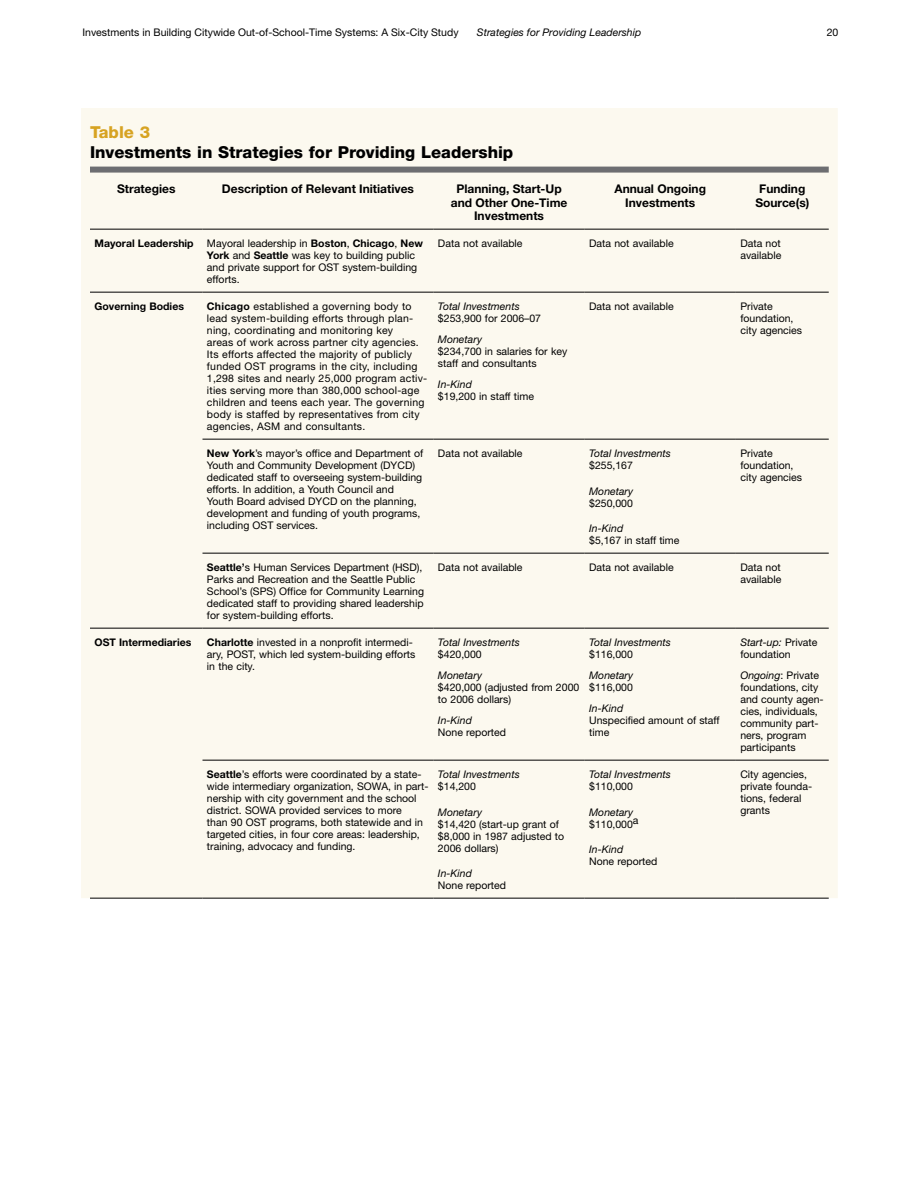
<style>
.page{position:relative;width:918px;height:1188px;background:#fff}
.page>*{position:absolute;margin:0;border:0;box-sizing:border-box;transform-origin:0 0}
.t1{font:800 16.5px "Helvetica Neue LT Std";color:#000}
.t2{font:800 16.5px "Helvetica Neue LT Std";color:#d7a322}
.t3{font:700 12px/13.5px "Helvetica Neue LT Std";color:#000;text-align:center}
.t4{font:10.5px/12px "Helvetica Neue LT Std";color:#000}
.t5{font:10.5px/12px "Helvetica Neue LT Std";letter-spacing:.02em;color:#000}
.t6{font:italic 10.5px "Helvetica Neue LT Std";color:#000}
.t7{font:700 10.5px "Helvetica Neue LT Std";color:#000}
.s1{font-weight:700}
.s2{font-style:italic}
</style>
<div class="page">
<div style="left:81px;top:108px;width:757px;height:790px;background:#fcf9ef"></div>
<hr style="left:202px;top:439px;width:232px;height:1px;background:#000">
<hr style="left:434px;top:439px;width:151px;height:1px;background:#000">
<hr style="left:585px;top:439px;width:151px;height:1px;background:#000">
<hr style="left:736px;top:439px;width:93px;height:1px;background:#000">
<hr style="left:202px;top:898px;width:232px;height:1px;background:#000">
<hr style="left:434px;top:898px;width:151px;height:1px;background:#000">
<hr style="left:585px;top:898px;width:151px;height:1px;background:#000">
<hr style="left:736px;top:898px;width:93px;height:1px;background:#000">
<hr style="left:90px;top:229px;width:112px;height:1px;background:#000">
<hr style="left:202px;top:229px;width:232px;height:1px;background:#000">
<hr style="left:434px;top:229px;width:151px;height:1px;background:#000">
<hr style="left:585px;top:229px;width:151px;height:1px;background:#000">
<hr style="left:736px;top:229px;width:93px;height:1px;background:#000">
<hr style="left:90px;top:292px;width:112px;height:1px;background:#000">
<hr style="left:202px;top:292px;width:232px;height:1px;background:#000">
<hr style="left:434px;top:292px;width:151px;height:1px;background:#000">
<hr style="left:585px;top:292px;width:151px;height:1px;background:#000">
<hr style="left:736px;top:292px;width:93px;height:1px;background:#000">
<hr style="left:202px;top:553px;width:232px;height:1px;background:#000">
<hr style="left:434px;top:553px;width:151px;height:1px;background:#000">
<hr style="left:585px;top:553px;width:151px;height:1px;background:#000">
<hr style="left:736px;top:553px;width:93px;height:1px;background:#000">
<hr style="left:90px;top:628px;width:112px;height:1px;background:#000">
<hr style="left:202px;top:628px;width:232px;height:1px;background:#000">
<hr style="left:434px;top:628px;width:151px;height:1px;background:#000">
<hr style="left:585px;top:628px;width:151px;height:1px;background:#000">
<hr style="left:736px;top:628px;width:93px;height:1px;background:#000">
<hr style="left:202px;top:760px;width:232px;height:1px;background:#000">
<hr style="left:434px;top:760px;width:151px;height:1px;background:#000">
<hr style="left:585px;top:760px;width:151px;height:1px;background:#000">
<hr style="left:736px;top:760px;width:93px;height:1px;background:#000">
<hr style="left:90px;top:898px;width:112px;height:1px;background:#000">
<div style="left:90px;top:167px;width:739px;height:6px;background:#6d6e71"></div>
<p class="t4" style="left:82px;top:26px;width:378px">Investments in Building Citywide Out-of-School-Time Systems: A Six-City Study</p>
<p class="t6" style="left:477px;top:26px;width:166px">Strategies for Providing Leadership</p>
<p class="t4" style="left:827px;top:26px;width:13px">20</p>
<h1 class="t2" style="left:90px;top:122px;width:62px">Table 3</h1>
<h1 class="t1" style="left:90px;top:142px;width:425px">Investments in Strategies for Providing Leadership</h1>
<p class="t3" style="left:117px;top:182px;width:60px">Strategies</p>
<p class="t3" style="left:222px;top:182px;width:194px">Description of Relevant Initiatives</p>
<p class="t3" style="left:451px;top:182px;width:118px">Planning, Start-Up and Other One-Time<br>Investments</p>
<p class="t3" style="left:615px;top:182px;width:93px">Annual Ongoing<br>Investments</p>
<p class="t3" style="left:755px;top:182px;width:56px">Funding<br>Source(s)</p>
<p class="t7" style="left:94px;top:237px;width:101px">Mayoral Leadership</p>
<p class="t4" style="left:207px;top:237px;width:217px">Mayoral leadership in <span class="s1">Boston</span>, <span class="s1">Chicago</span>, <span class="s1">New York</span> and <span class="s1">Seattle</span> was key to building public and private support for OST system-building efforts.</p>
<p class="t4" style="left:438px;top:237px;width:86px">Data not available</p>
<p class="t4" style="left:589px;top:237px;width:86px">Data not available</p>
<p class="t4" style="left:740px;top:237px;width:43px">Data not available</p>
<p class="t7" style="left:94px;top:300px;width:91px">Governing Bodies</p>
<p class="t5" style="left:207px;top:300px;width:222px"><span class="s1">Chicago</span> established a governing body to lead system-building efforts through plan&shy;ning, coordinating and monitoring key<br>areas of work across partner city agencies.<br>Its efforts affected the majority of publicly funded OST programs in the city, including 1,298 sites and nearly 25,000 program activ&shy;ities serving more than 380,000 school-age children and teens each year. The governing body is staffed by representatives from city agencies, ASM and consultants.</p>
<p class="t6" style="left:438px;top:300px;width:83px">Total Investments</p>
<p class="t4" style="left:589px;top:300px;width:86px">Data not available</p>
<p class="t4" style="left:740px;top:300px;width:63px">Private foundation, city agencies</p>
<p class="t4" style="left:438px;top:312px;width:105px">$253,900 for 2006–07</p>
<p class="t6" style="left:438px;top:333px;width:46px">Monetary</p>
<p class="t4" style="left:438px;top:345px;width:131px">$234,700 in salaries for key staff and consultants</p>
<p class="t6" style="left:438px;top:378px;width:36px">In-Kind</p>
<p class="t4" style="left:438px;top:390px;width:98px">$19,200 in staff time</p>
<p class="t4" style="left:207px;top:447px;width:218px"><span class="s1">New York</span>’s mayor’s office and Department of Youth and Community Development (DYCD) dedicated staff to overseeing system-building efforts. In addition, a Youth Council and<br>Youth Board advised DYCD on the planning, development and funding of youth programs, including OST services.</p>
<p class="t4" style="left:438px;top:447px;width:86px">Data not available</p>
<p class="t6" style="left:589px;top:447px;width:83px">Total Investments</p>
<p class="t4" style="left:589px;top:459px;width:45px">$255,167</p>
<p class="t6" style="left:589px;top:485px;width:46px">Monetary</p>
<p class="t4" style="left:589px;top:497px;width:45px">$250,000</p>
<p class="t6" style="left:589px;top:522px;width:36px">In-Kind</p>
<p class="t4" style="left:589px;top:534px;width:92px">$5,167 in staff time</p>
<p class="t4" style="left:740px;top:447px;width:63px">Private foundation, city agencies</p>
<p class="t4" style="left:207px;top:561px;width:219px"><span class="s1">Seattle’</span>s Human Services Department (HSD), Parks and Recreation and the Seattle Public School’s (SPS) Office for Community Learning dedicated staff to providing shared leadership for system-building efforts.</p>
<p class="t4" style="left:438px;top:561px;width:86px">Data not available</p>
<p class="t4" style="left:589px;top:561px;width:86px">Data not available</p>
<p class="t4" style="left:740px;top:561px;width:43px">Data not available</p>
<p class="t7" style="left:95px;top:636px;width:98px">OST Intermediaries</p>
<p class="t4" style="left:207px;top:636px;width:210px"><span class="s1">Charlotte</span> invested in a nonprofit intermedi&shy;ary, POST, which led system-building efforts in the city.</p>
<p class="t6" style="left:438px;top:636px;width:83px">Total Investments</p>
<p class="t4" style="left:438px;top:648px;width:45px">$420,000</p>
<p class="t6" style="left:438px;top:669px;width:46px">Monetary</p>
<p class="t4" style="left:438px;top:681px;width:143px">$420,000 (adjusted from 2000 to 2006 dollars)</p>
<p class="t6" style="left:438px;top:714px;width:36px">In-Kind</p>
<p class="t4" style="left:438px;top:726px;width:70px">None reported</p>
<p class="t6" style="left:589px;top:636px;width:83px">Total Investments</p>
<p class="t4" style="left:589px;top:648px;width:45px">$116,000</p>
<p class="t6" style="left:589px;top:669px;width:46px">Monetary</p>
<p class="t4" style="left:589px;top:681px;width:45px">$116,000</p>
<p class="t6" style="left:589px;top:702px;width:36px">In-Kind</p>
<p class="t4" style="left:589px;top:714px;width:132px">Unspecified amount of staff time</p>
<p class="t4" style="left:207px;top:768px;width:223px"><span class="s1">Seattle</span>’s efforts were coordinated by a state&shy;wide intermediary organization, SOWA, in part&shy;nership with city government and the school district. SOWA provided services to more<br>than 90 OST programs, both statewide and in targeted cities, in four core areas: leadership, training, advocacy and funding.</p>
<p class="t6" style="left:438px;top:768px;width:83px">Total Investments</p>
<p class="t4" style="left:438px;top:780px;width:39px">$14,200</p>
<p class="t6" style="left:438px;top:806px;width:46px">Monetary</p>
<p class="t4" style="left:438px;top:818px;width:128px">$14,420 (start-up grant of $8,000 in 1987 adjusted to<br>2006 dollars)</p>
<p class="t6" style="left:438px;top:867px;width:36px">In-Kind</p>
<p class="t4" style="left:438px;top:879px;width:70px">None reported</p>
<p class="t6" style="left:589px;top:768px;width:83px">Total Investments</p>
<p class="t4" style="left:589px;top:780px;width:45px">$110,000</p>
<p class="t6" style="left:589px;top:806px;width:46px">Monetary</p>
<p class="t4" style="left:589px;top:818px;width:51px">$110,000a</p>
<p class="t6" style="left:589px;top:843px;width:36px">In-Kind</p>
<p class="t4" style="left:589px;top:855px;width:70px">None reported</p>
<p class="t4" style="left:740px;top:636px;width:79px"><span class="s2">Start-up:</span> Private foundation</p>
<p class="t4" style="left:740px;top:669px;width:85px"><span class="s2">Ongoing</span>: Private foundations, city and county agen&shy;cies, individuals, community part&shy;ners, program participants</p>
<p class="t4" style="left:740px;top:768px;width:73px">City agencies, private founda&shy;tions, federal grants</p>
</div>
